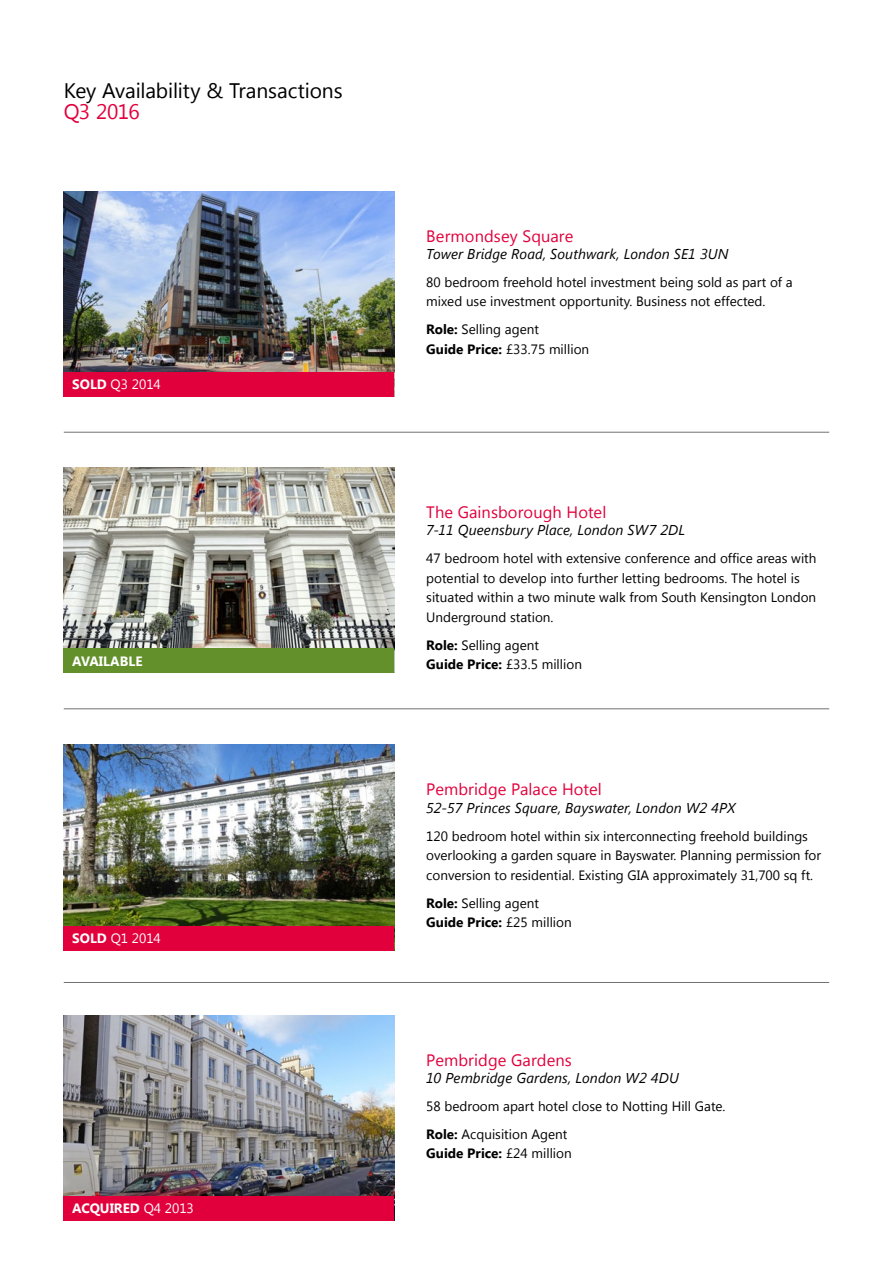
<style>
.page{position:relative;width:893px;height:1263px;background:#fff}
.page>*{position:absolute;margin:0;border:0;box-sizing:border-box;transform-origin:0 0}
.t1{font:21px "Segoe UI";letter-spacing:-.005em;color:#000}
.t2{font:21px "Segoe UI";letter-spacing:-.03em;color:#e2003c}
.t3{font:16.5px "Segoe UI";letter-spacing:.005em;color:#e2003c}
.t4{font:italic 14.25px "Segoe UI";letter-spacing:.01em;color:#000}
.t5{font:13.5px/19.5px "Segoe UI";color:#000}
.t6{font:13.5px "Segoe UI";color:#fff}
.t7{font:700 13.5px "Segoe UI";color:#000}
.t8{font:700 13.5px "Segoe UI";color:#fff}
.s1{font-weight:700}
.s2{font-weight:400}
</style>
<div class="page">
<hr style="left:64px;top:432px;width:765px;height:1px;background:#707172">
<hr style="left:64px;top:708px;width:765px;height:1px;background:#707172">
<img style="left:64px;top:1015px;width:330px;height:181px">
<div style="left:64px;top:1196px;width:330px;height:24px;background:#e2003c"></div>
<img style="left:64px;top:745px;width:330px;height:181px">
<div style="left:64px;top:926px;width:330px;height:24px;background:#e2003c"></div>
<img style="left:64px;top:468px;width:330px;height:181px">
<hr style="left:64px;top:982px;width:765px;height:1px;background:#707172">
<div style="left:64px;top:649px;width:330px;height:24px;background:#63902b"></div>
<img style="left:64px;top:191px;width:330px;height:181px">
<div style="left:64px;top:372px;width:330px;height:24px;background:#e2003c"></div>
<h1 class="t1" style="left:64px;top:76px;width:280px">Key Availability &amp; Transactions</h1>
<h1 class="t2" style="left:64px;top:97px;width:77px">Q3 2016</h1>
<p class="t6" style="left:72px;top:375px;width:90px"><span class="s1">SOLD</span> Q3 2014</p>
<p class="t3" style="left:426px;top:224px;width:149px">Bermondsey Square</p>
<p class="t4" style="left:426px;top:244px;width:304px">Tower Bridge Road, Southwark, London SE1 3UN</p>
<p class="t5" style="left:426px;top:272px;width:368px">80 bedroom freehold hotel investment being sold as part of a mixed use investment opportunity. Business not effected.</p>
<p class="t5" style="left:426px;top:319px;width:164px"><span class="s1">Role:</span> Selling agent<br><span class="s1">Guide Price:</span> £33.75 million</p>
<p class="t3" style="left:426px;top:501px;width:182px">The Gainsborough Hotel</p>
<p class="t4" style="left:426px;top:520px;width:260px">7-11 Queensbury Place, London SW7 2DL</p>
<p class="t5" style="left:426px;top:548px;width:392px">47 bedroom hotel with extensive conference and office areas with potential to develop into further letting bedrooms. The hotel is situated within a two minute walk from South Kensington London Underground station.</p>
<p class="t5" style="left:426px;top:635px;width:114px"><span class="s1">Role:</span> Selling agent</p>
<p class="t8" style="left:72px;top:651px;width:72px">AVAILABLE</p>
<p class="t5" style="left:426px;top:654px;width:157px"><span class="s1">Guide Price:</span> £33.5 million</p>
<p class="t6" style="left:72px;top:929px;width:90px"><span class="s1">SOLD</span> Q1 2014</p>
<p class="t8" style="left:72px;top:1199px;width:46px">Acquired</p>
<p class="t6" style="left:144px;top:1199px;width:52px">Q4 2013</p>
<p class="t3" style="left:426px;top:778px;width:177px">Pembridge Palace Hotel</p>
<p class="t4" style="left:426px;top:797px;width:311px">52-57 Princes Square, Bayswater, London W2 4PX</p>
<p class="t5" style="left:426px;top:825px;width:396px">120 bedroom hotel within six interconnecting freehold buildings overlooking a garden square in Bayswater. Planning permission for conversion to residential. Existing GIA approximately 31,700 sq ft.</p>
<p class="t5" style="left:426px;top:892px;width:147px"><span class="s1">Role:</span> Selling agent<br><span class="s1">Guide Price:</span> £25 million</p>
<p class="t3" style="left:426px;top:1048px;width:147px">Pembridge Gardens</p>
<p class="t4" style="left:426px;top:1068px;width:254px">10 Pembridge Gardens, London W2 4DU</p>
<p class="t5" style="left:426px;top:1091px;width:301px;line-height:28px">58 bedroom apart hotel close to Notting Hill Gate.<br><span class="s1">Role:</span> Acquisition Agent</p>
<p class="t7" style="left:426px;top:1144px;width:147px">Guide Price: <span class="s2">£24 million</span></p>
</div>
